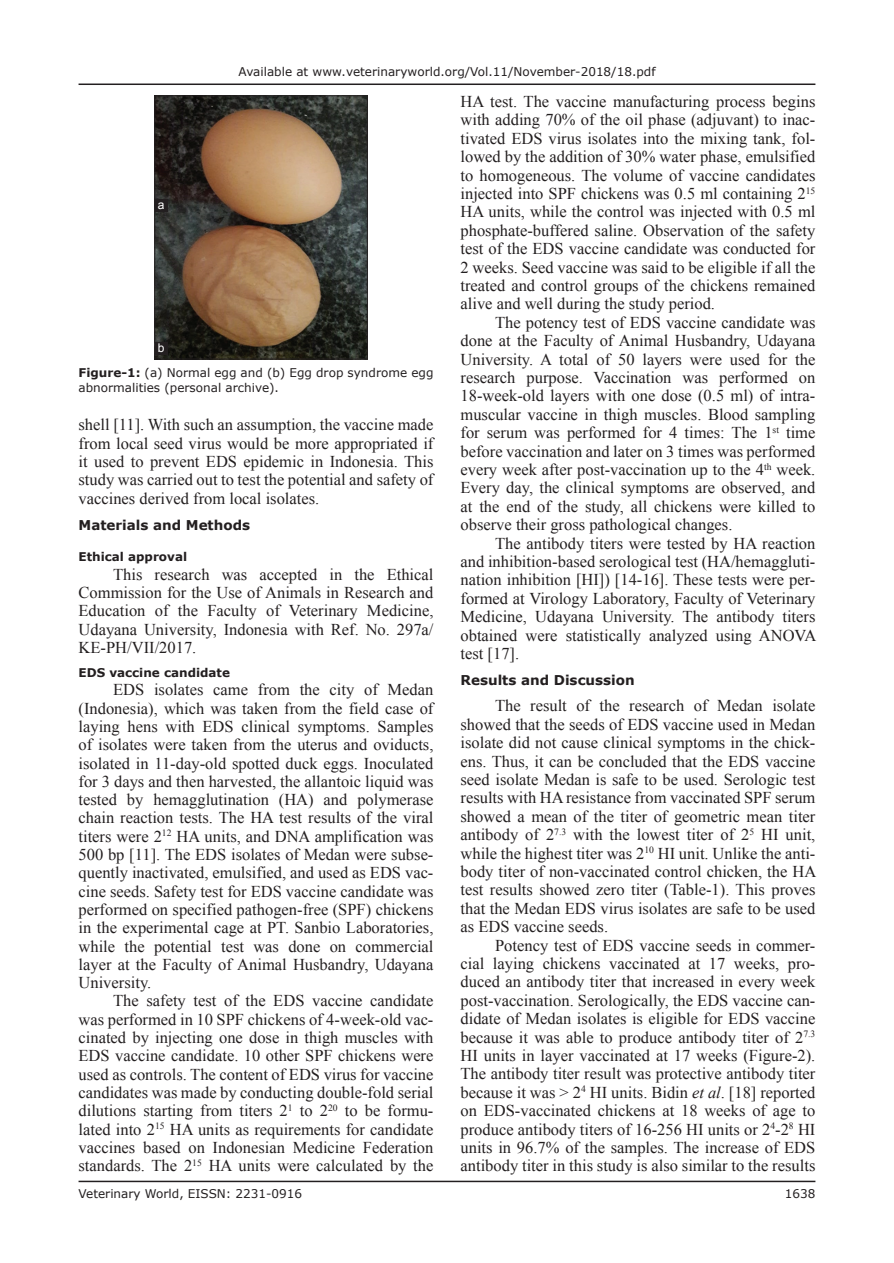
<style>
.page{position:relative;width:894px;height:1263px;background:#fff}
.page>*{position:absolute;margin:0;border:0;box-sizing:border-box;transform-origin:0 0}
.TX{font:16.5px/18.5px "Times New Roman";color:#231f20;text-align:justify}
.t1{font:700 13.5px "Verdana";color:#231f20}
.FGC{font:12px/14.5px "Verdana";color:#231f20}
.RF{font:12px "Verdana";color:#231f20}
.t2{font:700 12px "Verdana";color:#231f20}
.LABEL{font:12px "Arial";color:#fff}
.s1{font-weight:700}
.s2{font-style:italic}
</style>
<div class="page">
<hr style="left:78px;top:1180px;width:737px;height:2px;background:#231f20">
<hr style="left:78px;top:83px;width:737px;height:2px;background:#231f20">
<img style="left:156px;top:98px;width:209px;height:259px">
<div style="left:154px;top:96px;width:213px;height:263px;border:1px solid #231f20"></div>
<div style="left:154px;top:199px;width:13px;height:13px;background:#231f20"></div>
<div style="left:154px;top:342px;width:13px;height:13px;background:#231f20"></div>
<p class="FGC" style="left:238px;top:64px;width:418px">Available at www.veterinaryworld.org/Vol.11/November-2018/18.pdf</p>
<p class="LABEL" style="left:158px;top:197px;width:8px">a</p>
<p class="LABEL" style="left:158px;top:340px;width:8px">b</p>
<p class="FGC" style="left:78px;top:366px;width:356px"><span class="s1">Figure-1:</span> (a) Normal egg and (b) Egg drop syndrome egg abnormalities (personal archive).</p>
<p class="TX" style="left:78px;top:415px;width:356px">shell [11]. With such an assumption, the vaccine made from local seed virus would be more appropriated if it used to prevent EDS epidemic in Indonesia. This study was carried out to test the potential and safety of vaccines derived from local isolates.</p>
<h1 class="t1" style="left:78px;top:515px;width:173px">Materials and Methods</h1>
<h2 class="t2" style="left:78px;top:548px;width:110px">Ethical approval</h2>
<p class="TX" style="left:78px;top:565px;width:356px;text-indent:34px">This research was accepted in the Ethical Commission for the Use of Animals in Research and Education of the Faculty of Veterinary Medicine, Udayana University, Indonesia with Ref. No. 297a/ KE-PH/VII/2017.</p>
<h2 class="t2" style="left:78px;top:664px;width:153px">EDS vaccine candidate</h2>
<p class="TX" style="left:78px;top:680px;width:356px;text-indent:34px">EDS isolates came from the city of Medan (Indonesia), which was taken from the field case of laying hens with EDS clinical symptoms. Samples of isolates were taken from the uterus and oviducts, isolated in 11-day-old spotted duck eggs. Inoculated for 3 days and then harvested, the allantoic liquid was tested by hemagglutination (HA) and polymerase chain reaction tests. The HA test results of the viral titers were 2<sup>12</sup> HA units, and DNA amplification was 500 bp [11]. The EDS isolates of Medan were subse&shy;quently inactivated, emulsified, and used as EDS vac&shy;cine seeds. Safety test for EDS vaccine candidate was performed on specified pathogen-free (SPF) chickens in the experimental cage at PT. Sanbio Laboratories, while the potential test was done on commercial layer at the Faculty of Animal Husbandry, Udayana University.</p>
<p class="TX" style="left:78px;top:991px;width:356px;text-indent:34px">The safety test of the EDS vaccine candidate was performed in 10 SPF chickens of 4-week-old vac&shy;cinated by injecting one dose in thigh muscles with EDS vaccine candidate. 10 other SPF chickens were used as controls. The content of EDS virus for vaccine candidates was made by conducting double-fold serial dilutions starting from titers 2<sup>1</sup> to 2<sup>20</sup> to be formu&shy;lated into 2<sup>15</sup> HA units as requirements for candidate vaccines based on Indonesian Medicine Federation standards. The 2<sup>15</sup> HA units were calculated by the</p>
<p class="TX" style="left:460px;top:92px;width:356px">HA test. The vaccine manufacturing process begins with adding 70% of the oil phase (adjuvant) to inac&shy;tivated EDS virus isolates into the mixing tank, fol&shy;lowed by the addition of 30% water phase, emulsified to homogeneous. The volume of vaccine candidates injected into SPF chickens was 0.5 ml containing 2<sup>15<br></sup>HA units, while the control was injected with 0.5 ml phosphate-buffered saline. Observation of the safety test of the EDS vaccine candidate was conducted for 2 weeks. Seed vaccine was said to be eligible if all the treated and control groups of the chickens remained alive and well during the study period.</p>
<p class="TX" style="left:460px;top:313px;width:356px;text-indent:34px">The potency test of EDS vaccine candidate was done at the Faculty of Animal Husbandry, Udayana University. A total of 50 layers were used for the research purpose. Vaccination was performed on 18-week-old layers with one dose (0.5 ml) of intra&shy;muscular vaccine in thigh muscles. Blood sampling for serum was performed for 4 times: The 1<sup>st</sup> time before vaccination and later on 3 times was performed every week after post-vaccination up to the 4<sup>th</sup> week.<br>Every day, the clinical symptoms are observed, and at the end of the study, all chickens were killed to observe their gross pathological changes.</p>
<p class="TX" style="left:460px;top:533px;width:357px;text-indent:34px">The antibody titers were tested by HA reaction and inhibition-based serological test (HA/hemaggluti&shy;nation inhibition [HI]) [14-16]. These tests were per&shy;formed at Virology Laboratory, Faculty of Veterinary Medicine, Udayana University. The antibody titers obtained were statistically analyzed using ANOVA test [17].</p>
<h1 class="t1" style="left:460px;top:671px;width:176px">Results and Discussion</h1>
<p class="TX" style="left:460px;top:696px;width:357px;text-indent:34px">The result of the research of Medan isolate showed that the seeds of EDS vaccine used in Medan isolate did not cause clinical symptoms in the chick&shy;ens. Thus, it can be concluded that the EDS vaccine seed isolate Medan is safe to be used. Serologic test results with HA resistance from vaccinated SPF serum showed a mean of the titer of geometric mean titer antibody of 2<sup>7.3</sup> with the lowest titer of 2<sup>5</sup> HI unit, while the highest titer was 2<sup>10</sup> HI unit. Unlike the anti&shy;body titer of non-vaccinated control chicken, the HA test results showed zero titer (Table-1). This proves that the Medan EDS virus isolates are safe to be used as EDS vaccine seeds.</p>
<p class="TX" style="left:460px;top:935px;width:356px;text-indent:34px">Potency test of EDS vaccine seeds in commer&shy;cial laying chickens vaccinated at 17 weeks, pro&shy;duced an antibody titer that increased in every week post-vaccination. Serologically, the EDS vaccine can&shy;didate of Medan isolates is eligible for EDS vaccine because it was able to produce antibody titer of 2<sup>7.3<br></sup>HI units in layer vaccinated at 17 weeks (Figure-2).<br>The antibody titer result was protective antibody titer because it was &gt; 2<sup>4</sup> HI units. Bidin <span class="s2">et al</span>. [18] reported on EDS-vaccinated chickens at 18 weeks of age to produce antibody titers of 16-256 HI units or 2<sup>4</sup>-2<sup>8</sup> HI units in 96.7% of the samples. The increase of EDS antibody titer in this study is also similar to the results</p>
<p class="RF" style="left:78px;top:1185px;width:225px">Veterinary World, EISSN: 2231-0916</p>
<p class="RF" style="left:784px;top:1185px;width:32px">1638</p>
</div>
